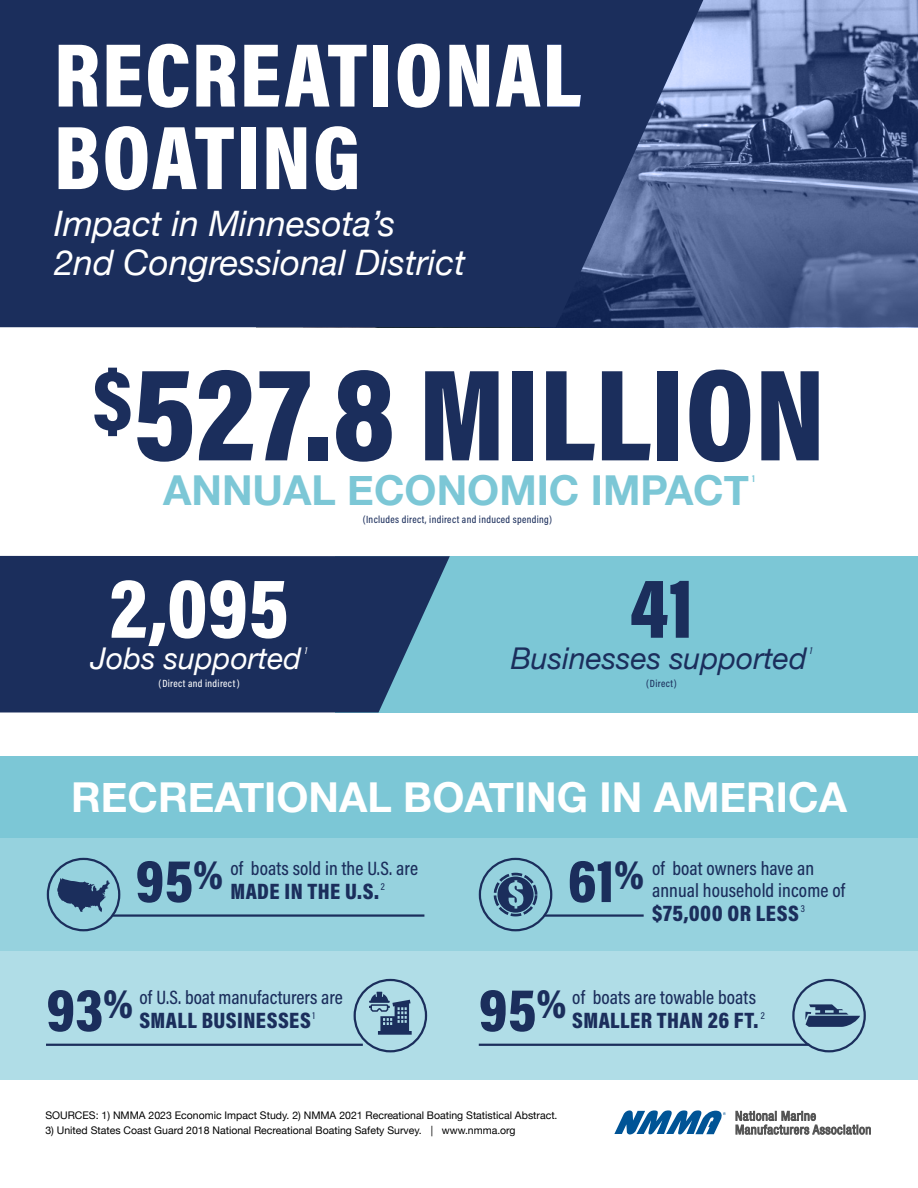
<style>
.page{position:relative;width:918px;height:1188px;background:#fff}
.page>*{position:absolute;margin:0;border:0;box-sizing:border-box;transform-origin:0 0}
.t1{font:900 132px "Acumin Pro Cond";color:#1b2e5c}
.t2{font:900 91.5px/82.5px "Acumin Pro Cond";letter-spacing:.02em;color:#fff}
.t3{font:900 84px "Acumin Pro Cond";color:#fff}
.t4{font:900 84px "Acumin Pro Cond";color:#1b2e5c}
.t5{font:700 41.25px "Helvetica Neue";color:#fff}
.t6{font:700 41.25px "Helvetica Neue";color:#7cc7d6}
.t7{font:italic 35.1px/39.2px "Helvetica Neue";color:#fff}
.t8{font:italic 30px "Helvetica Neue";color:#1b2e5c}
.t9{font:italic 30px "Helvetica Neue";color:#fff}
.t10{font:900 22.5px "Acumin Pro Cond";letter-spacing:.02em;color:#1b2e5c}
.t11{font:500 19.5px/22.5px "Acumin Pro Cond";letter-spacing:.005em;color:#1b2e5c}
.t12{font:10.5px "Helvetica Neue";color:#000}
.t13{font:500 10.5px "Acumin Pro Cond";letter-spacing:.03em;color:#1b2e5c}
.t14{font:500 10.5px "Acumin Pro Cond";letter-spacing:.03em;color:#fff}
.t15{font:700 10.2px "Acumin Pro Cond";color:#7cc7d6}
.t16{font:italic 500 10.2px "Acumin Pro Cond";color:#fff}
.t17{font:italic 500 10.2px "Acumin Pro Cond";color:#1b2e5c}
.s1{font-weight:900;font-size:60px}
.s2{font-weight:900;font-size:42px}
</style>
<div class="page">
<div style="left:336px;top:556px;width:582px;height:156px;background:#7cc7d6"></div>
<svg style="left:0;top:556px;width:450px;height:156px;background:#223a65"></svg>
<div style="left:0;top:0;width:540px;height:327px;background:#1b2e5c"></div>
<div style="left:0;top:838px;width:918px;height:113px;background:#96d2de"></div>
<div style="left:0;top:756px;width:918px;height:82px;background:#7cc7d6"></div>
<div style="left:0;top:951px;width:918px;height:129px;background:#b0dde7"></div>
<div style="left:354px;top:979px;width:73px;height:73px;border:2px solid #1b2e5c;border-radius:50%"></div>
<svg style="left:369px;top:992px;width:43px;height:43px"></svg>
<hr style="left:46px;top:1044px;width:317px;height:2px;background:#1b2e5c">
<div style="left:792px;top:979px;width:74px;height:73px;border:2px solid #1b2e5c;border-radius:50%"></div>
<svg style="left:805px;top:1004px;width:55px;height:23px"></svg>
<hr style="left:479px;top:1044px;width:330px;height:2px;background:#1b2e5c">
<div style="left:479px;top:858px;width:73px;height:73px;border:2px solid #1b2e5c;border-radius:50%"></div>
<svg style="left:494px;top:873px;width:43px;height:43px"></svg>
<div style="left:47px;top:858px;width:73px;height:73px;border:2px solid #1b2e5c;border-radius:50%"></div>
<svg style="left:57px;top:878px;width:53px;height:34px"></svg>
<hr style="left:112px;top:914px;width:312px;height:3px;background:#1b2e5c">
<hr style="left:544px;top:914px;width:100px;height:3px;background:#1b2e5c">
<svg style="left:736px;top:1111px;width:135px;height:23px"></svg>
<svg style="left:614px;top:1110px;width:112px;height:24px"></svg>
<svg style="left:540px;top:0;width:378px;height:327px;background:#495b89"></svg>
<h2 class="t2" style="left:54px;top:32px;width:529px">RECREATIONAL<br>BOATING</h2>
<h3 class="t7" style="left:54px;top:206px;width:413px">Impact in Minnesota’s<br>2nd Congressional District</h3>
<h1 class="t1" style="left:93px;top:329px;width:734px"><sup>$</sup>527.8 MILLION</h1>
<h3 class="t6" style="left:163px;top:458px;width:587px">ANNUAL ECONOMIC IMPACT</h3>
<p class="t15" style="left:752px;top:472px;width:4px">1</p>
<p class="t13" style="left:363px;top:513px;width:191px">(Includes direct, indirect and induced spending)</p>
<h3 class="t3" style="left:109px;top:554px;width:181px">2,095</h3>
<h3 class="t9" style="left:91px;top:637px;width:212px">Jobs supported</h3>
<p class="t16" style="left:305px;top:644px;width:4px">1</p>
<p class="t14" style="left:158px;top:677px;width:83px">(Direct and indirect)</p>
<h3 class="t4" style="left:630px;top:554px;width:65px">41</h3>
<h3 class="t8" style="left:511px;top:637px;width:298px">Businesses supported</h3>
<p class="t17" style="left:810px;top:644px;width:4px">1</p>
<p class="t13" style="left:646px;top:677px;width:32px">(Direct)</p>
<h3 class="t5" style="left:71px;top:765px;width:777px">RECREATIONAL BOATING IN AMERICA</h3>
<h3 class="t11" style="left:136px;top:856px;width:284px"><span class="s1">95</span><span class="s2">%</span> of boats sold in the U.S. are</h3>
<h3 class="t10" style="left:231px;top:876px;width:156px">MADE IN THE U.S. <sup>2</sup></h3>
<h3 class="t11" style="left:46px;top:986px;width:298px"><span class="s1">93</span><span class="s2">%</span> of U.S. boat manufacturers are</h3>
<h3 class="t10" style="left:140px;top:1005px;width:177px">SMALL BUSINESSES <sup>1</sup></h3>
<h3 class="t11" style="left:652px;top:856px;width:195px;text-indent:-84px"><span class="s1">61</span><span class="s2">%</span> of boat owners have an annual household income of</h3>
<h3 class="t10" style="left:652px;top:899px;width:155px">$75,000 OR LESS <sup>3</sup></h3>
<h3 class="t11" style="left:479px;top:986px;width:279px"><span class="s1">95</span><span class="s2">%</span> of boats are towable boats</h3>
<h3 class="t10" style="left:572px;top:1005px;width:194px">SMALLER THAN 26 FT. <sup>2</sup></h3>
<p class="t12" style="left:45px;top:1108px;width:514px">SOURCES: 1) NMMA 2023 Economic Impact Study. 2) NMMA 2021 Recreational Boating Statistical Abstract.</p>
<p class="t12" style="left:45px;top:1123px;width:472px">3) United States Coast Guard 2018 National Recreational Boating Safety Survey. | www.nmma.org</p>
</div>
